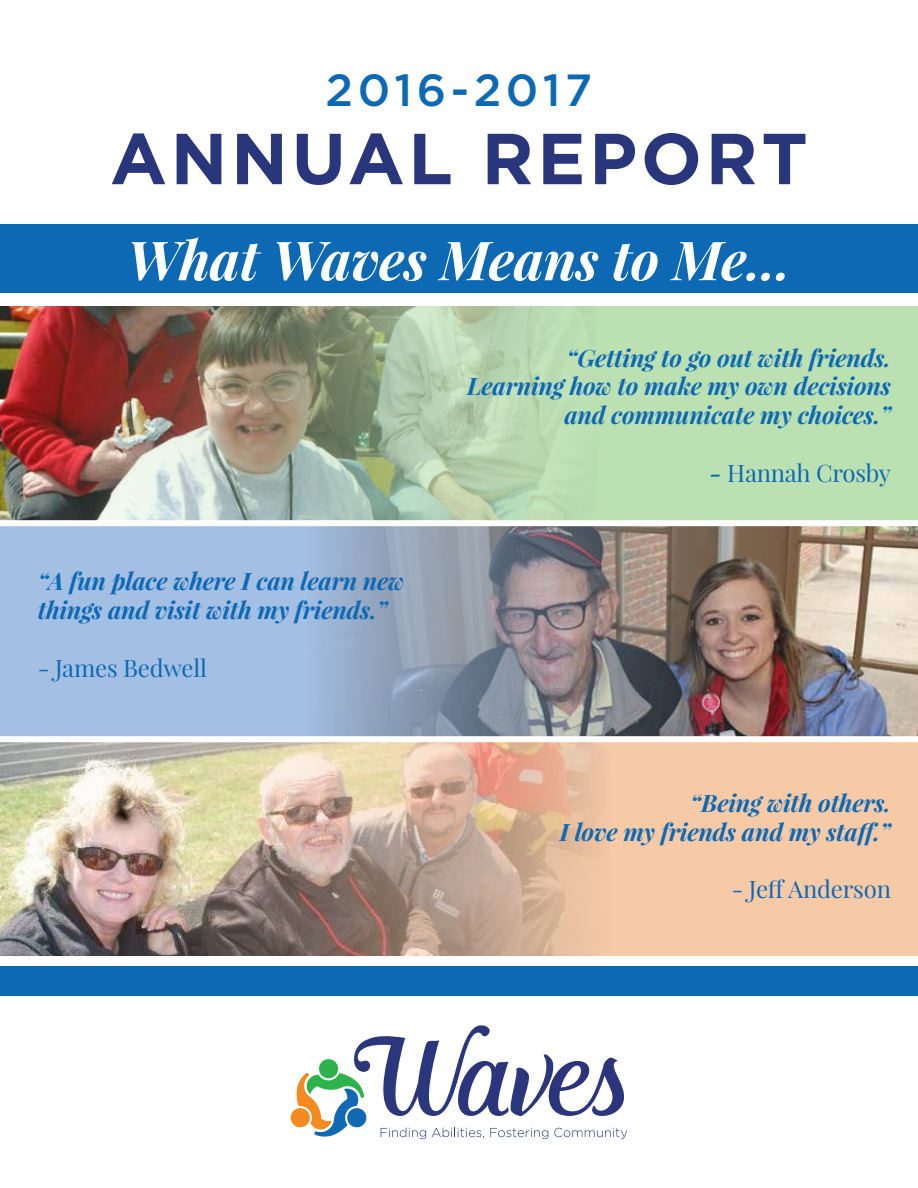
<style>
.page{position:relative;width:918px;height:1188px;background:#fff}
.page>*{position:absolute;margin:0;border:0;box-sizing:border-box;transform-origin:0 0}
.t1{font:700 72px "Gotham";letter-spacing:.05em;color:#29367c}
.t2{font:italic 700 54px "Playfair Display";letter-spacing:-.005em;color:#fff}
.t3{font:500 45px "Gotham";letter-spacing:.1em;color:#0e69b4}
.t4{font:italic 700 24px/28.8px "Playfair Display";letter-spacing:-.01em;color:#0e69b4;text-align:right}
.t5{font:24px "Playfair Display";letter-spacing:-.01em;color:#0e69b4}
.s1{font-weight:700;font-style:italic}
</style>
<div class="page">
<svg style="left:291px;top:1025px;width:336px;height:114px"></svg>
<div style="left:0;top:307px;width:918px;height:216px;background:#bbe0b2"></div>
<img style="left:0;top:307px;width:569px;height:213px">
<div style="left:0;top:523px;width:918px;height:216px;background:#a3bfe4"></div>
<img style="left:308px;top:526px;width:610px;height:210px">
<div style="left:0;top:739px;width:918px;height:216px;background:#f7caa7"></div>
<img style="left:0;top:742px;width:609px;height:213px">
<div style="left:0;top:967px;width:918px;height:29px;background:#0e69b4"></div>
<div style="left:0;top:225px;width:918px;height:68px;background:#0e69b4"></div>
<div style="left:0;top:520px;width:918px;height:6px;background:#fff"></div>
<div style="left:0;top:736px;width:918px;height:6px;background:#fff"></div>
<h3 class="t3" style="left:326px;top:61px;width:268px">2016-2017</h3>
<h1 class="t1" style="left:110px;top:111px;width:699px">ANNUAL REPORT</h1>
<h2 class="t2" style="left:127px;top:223px;width:665px">What Waves Means to Me...</h2>
<p class="t4" style="left:38px;top:566px;width:368px;text-align:left">“A fun place where I can learn new things and visit with my friends.”</p>
<p class="t5" style="left:38px;top:653px;width:171px">- James Bedwell</p>
<p class="t4" style="left:467px;top:342px;width:425px">“Getting to go out with friends.<br>Learning how to make my own decisions and communicate my choices.”</p>
<p class="t5" style="left:709px;top:458px;width:183px"><span class="s1">-</span> Hannah Crosby</p>
<p class="t4" style="left:560px;top:788px;width:333px">“Being with others.<br>I love my friends and my staff.”</p>
<p class="t5" style="left:731px;top:874px;width:161px">- Jeff Anderson</p>
</div>
